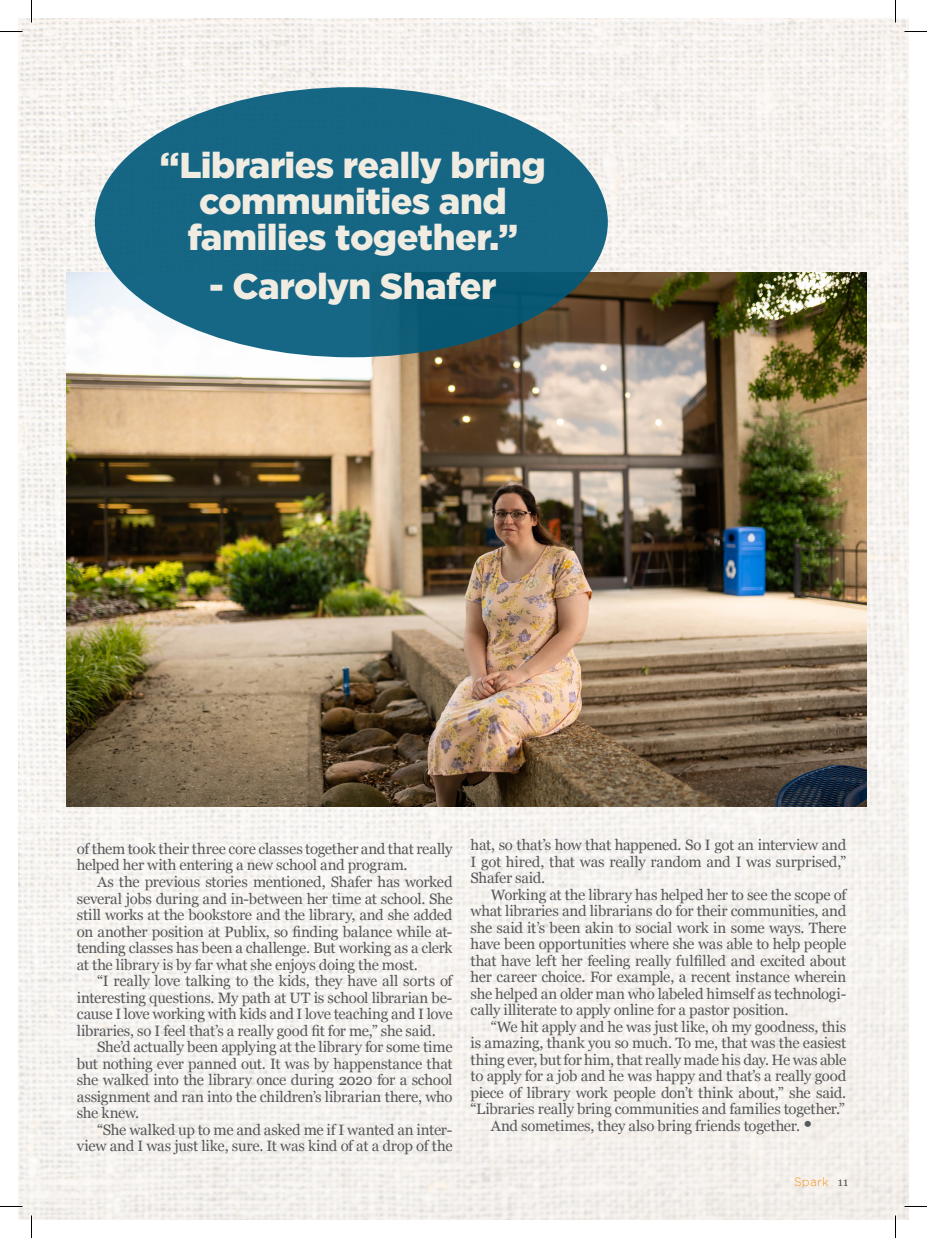
<style>
.page{position:relative;width:927px;height:1238px;background:#fff}
.page>*{position:absolute;margin:0;border:0;box-sizing:border-box;transform-origin:0 0}
.Body_Copy{font:900 36px/36px "Gotham";letter-spacing:-.015em;color:#f1ece2;text-align:center}
.Spark_Body_Copy{font:15px/16.5px "Georgia";letter-spacing:-.015em;color:#57585a;text-align:justify}
.t1{font:300 12px "Gotham";letter-spacing:.02em;color:#f7931d}
.s1{font-size:24px}
.s2{font-family:"Georgia";font-weight:400;color:#57585a}
</style>
<div class="page">
<img style="left:18px;top:18px;width:891px;height:1201px">
<img style="left:67px;top:273px;width:799px;height:533px">
<svg style="left:95px;top:87px;width:513px;height:270px;fill:#166684"></svg>
<hr style="left:0;top:1205px;width:22px;height:2px;background:#fff">
<hr style="left:904px;top:1205px;width:23px;height:2px;background:#fff">
<svg style="left:0;top:31px;width:22px;height:1px"></svg>
<svg style="left:904px;top:31px;width:23px;height:1px"></svg>
<svg style="left:0;top:1206px;width:22px;height:1px"></svg>
<svg style="left:904px;top:1206px;width:23px;height:1px"></svg>
<svg style="left:31px;top:0;width:1px;height:22px"></svg>
<svg style="left:31px;top:1215px;width:1px;height:23px"></svg>
<svg style="left:895px;top:0;width:1px;height:22px"></svg>
<svg style="left:895px;top:1215px;width:1px;height:23px"></svg>
<p class="Body_Copy" style="left:160px;top:146px;width:388px">“Libraries really bring communities and families together.”</p>
<p class="Body_Copy" style="left:209px;top:268px;width:289px">- Carolyn Shafer</p>
<p class="Spark_Body_Copy" style="left:77px;top:840px;width:377px">of them took their three core classes together and that really helped her with entering a new school and program.</p>
<p class="Spark_Body_Copy" style="left:77px;top:873px;width:377px;text-indent:20px">As the previous stories mentioned, Shafer has worked several jobs during and in-between her time at school. She still works at the bookstore and the library, and she added on another position at Publix, so finding balance while at&shy;tending classes has been a challenge. But working as a clerk at the library is by far what she enjoys doing the most.</p>
<p class="Spark_Body_Copy" style="left:77px;top:972px;width:377px;text-indent:20px">“I really love talking to the kids, they have all sorts of interesting questions. My path at UT is school librarian be&shy;cause I love working with kids and I love teaching and I love libraries, so I feel that’s a really good fit for me,” she said.</p>
<p class="Spark_Body_Copy" style="left:77px;top:1038px;width:377px;text-indent:20px">She’d actually been applying at the library for some time but nothing ever panned out. It was by happenstance that she walked into the library once during 2020 for a school assignment and ran into the children’s librarian there, who she knew.</p>
<p class="Spark_Body_Copy" style="left:77px;top:1120px;width:377px;text-align:right">“She walked up to me and asked me if I wanted an inter&shy;view and I was just like, sure. It was kind of at a drop of the</p>
<p class="Spark_Body_Copy" style="left:471px;top:836px;width:377px">hat, so that’s how that happened. So I got an interview and I got hired, that was really random and I was surprised,” Shafer said.</p>
<p class="Spark_Body_Copy" style="left:471px;top:885px;width:377px;text-indent:20px">Working at the library has helped her to see the scope of what libraries and librarians do for their communities, and she said it’s been akin to social work in some ways. There have been opportunities where she was able to help people that have left her feeling really fulfilled and excited about her career choice. For example, a recent instance wherein she helped an older man who labeled himself as technologi&shy;cally illiterate to apply online for a pastor position.</p>
<p class="Spark_Body_Copy" style="left:471px;top:1017px;width:377px;text-indent:20px">“We hit apply and he was just like, oh my goodness, this is amazing, thank you so much. To me, that was the easiest thing ever, but for him, that really made his day. He was able to apply for a job and he was happy and that’s a really good piece of library work people don’t think about,” she said. “Libraries really bring communities and families together.”</p>
<p class="Spark_Body_Copy" style="left:491px;top:1116px;width:323px">And sometimes, they also bring friends together. <span class="s1">•</span></p>
<p class="t1" style="left:794px;top:1173px;width:56px">Spark <span class="s2">11</span></p>
</div>
